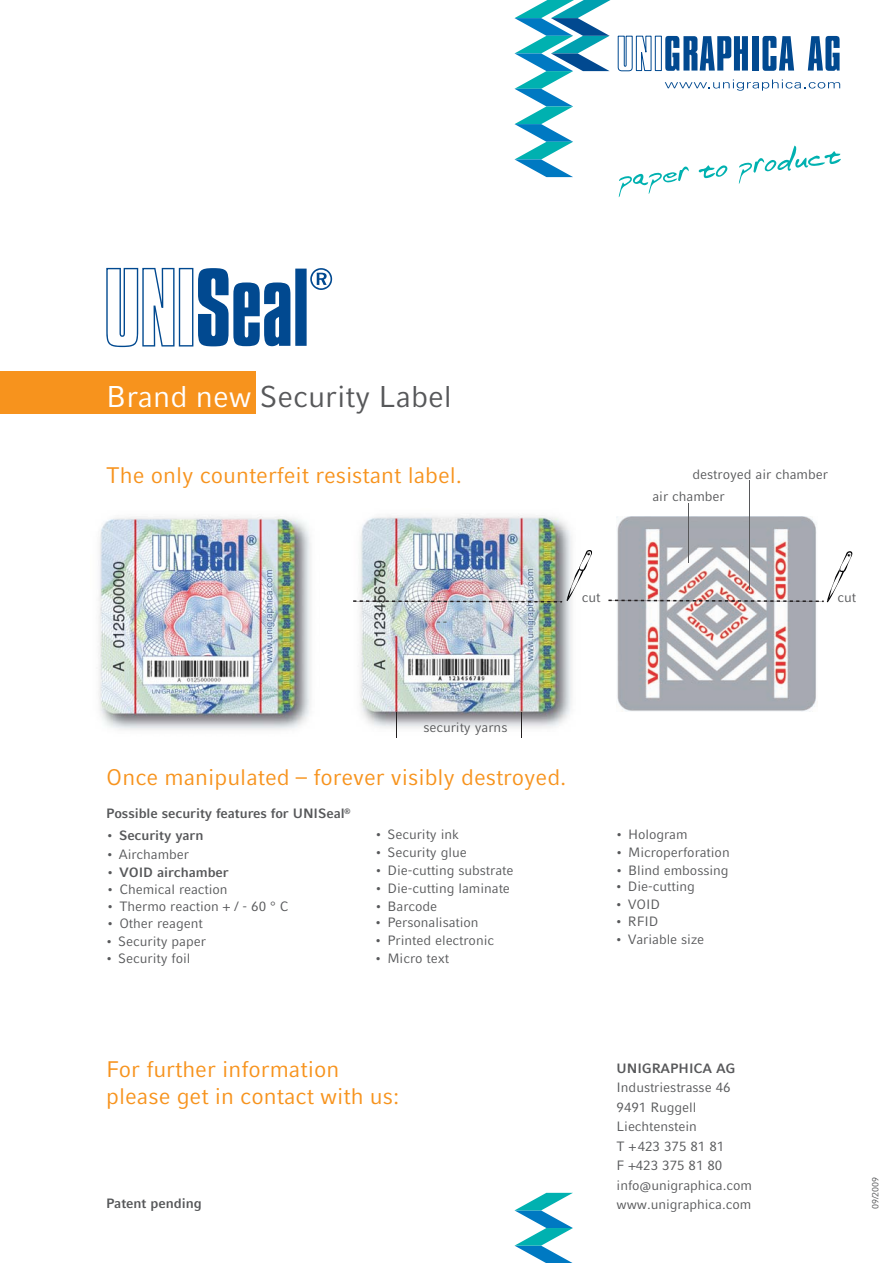
<style>
.page{position:relative;width:893px;height:1263px;background:#fff}
.page>*{position:absolute;margin:0;border:0;box-sizing:border-box;transform-origin:0 0}
.t1{font:30px "Compatil Fact LT Pro";color:#57585a}
.t2{font:22.5px/27px "Compatil Fact LT Pro";color:#f7931d}
.t3{font:13.5px/19.5px "Compatil Fact LT Pro";letter-spacing:-.005em;color:#57585a}
.t4{font:700 13.5px "Compatil Fact LT Pro";letter-spacing:-.005em;color:#57585a}
.t5{font:9px "Compatil Fact LT Pro";letter-spacing:-.005em;color:#57585a}
.s1{color:#fff}
.s2{font-weight:400}
</style>
<div class="page">
<img style="left:616px;top:516px;width:201px;height:195px">
<img style="left:359px;top:515px;width:213px;height:213px">
<div style="left:0;top:372px;width:255px;height:42px;background:#f7931d"></div>
<svg style="left:515px;top:0;width:326px;height:197px"></svg>
<svg style="left:106px;top:268px;width:226px;height:79px"></svg>
<svg style="left:514px;top:1193px;width:59px;height:70px"></svg>
<img style="left:98px;top:516px;width:213px;height:214px">
<svg style="left:396px;top:713px;width:1px;height:25px"></svg>
<svg style="left:521px;top:713px;width:1px;height:25px"></svg>
<img style="left:353px;top:550px;width:239px;height:53px">
<svg style="left:436px;top:621px;width:11px;height:3px"></svg>
<svg style="left:608px;top:551px;width:244px;height:52px"></svg>
<hr style="left:749px;top:481px;width:1px;height:109px;background:#57585a">
<hr style="left:688px;top:503px;width:1px;height:60px;background:#57585a">
<h1 class="t1" style="left:106px;top:379px;width:347px"><span class="s1">Brand new</span> Security Label</h1>
<h2 class="t2" style="left:106px;top:462px;width:357px">The only counterfeit resistant label.</h2>
<p class="t3" style="left:582px;top:587px;width:20px">cut</p>
<p class="t3" style="left:693px;top:464px;width:137px">destroyed air chamber</p>
<p class="t3" style="left:652px;top:486px;width:74px">air chamber</p>
<p class="t3" style="left:838px;top:587px;width:20px">cut</p>
<p class="t3" style="left:423px;top:717px;width:86px">security yarns</p>
<h2 class="t2" style="left:106px;top:763px;width:462px">Once manipulated – forever visibly destroyed.</h2>
<p class="t4" style="left:106px;top:805px;width:246px">Possible security features for UNISeal<sup>®</sup></p>
<p class="t4" style="left:106px;top:828px;width:99px"><span class="s2">•</span> Security yarn</p>
<p class="t3" style="left:106px;top:844px;width:85px">• Airchamber</p>
<p class="t3" style="left:107px;top:879px;width:123px">• Chemical reaction</p>
<p class="t3" style="left:107px;top:897px;width:183px">• Thermo reaction + / - 60 ° C</p>
<p class="t3" style="left:107px;top:913px;width:98px">• Other reagent</p>
<p class="t4" style="left:106px;top:864px;width:124px"><span class="s2">•</span> VOID airchamber</p>
<p class="t3" style="left:106px;top:931px;width:102px">• Security paper</p>
<p class="t3" style="left:106px;top:949px;width:86px">• Security foil</p>
<p class="t3" style="left:375px;top:824px;width:86px">• Security ink</p>
<p class="t3" style="left:375px;top:842px;width:93px">• Security glue</p>
<p class="t3" style="left:375px;top:860px;width:140px">• Die-cutting substrate</p>
<p class="t3" style="left:375px;top:878px;width:137px">• Die-cutting laminate</p>
<p class="t3" style="left:375px;top:896px;width:64px">• Barcode</p>
<p class="t3" style="left:375px;top:913px;width:106px">• Personalisation</p>
<p class="t3" style="left:375px;top:931px;width:121px">• Printed electronic</p>
<p class="t3" style="left:375px;top:948px;width:76px">• Micro text</p>
<h2 class="t2" style="left:106px;top:1056px;width:294px">For further information please get in contact with us:</h2>
<p class="t4" style="left:106px;top:1195px;width:97px">Patent pending</p>
<p class="t3" style="left:615px;top:824px;width:74px">• Hologram</p>
<p class="t3" style="left:615px;top:842px;width:116px">• Microperforation</p>
<p class="t3" style="left:615px;top:860px;width:115px">• Blind embossing</p>
<p class="t3" style="left:615px;top:876px;width:81px">• Die-cutting</p>
<p class="t3" style="left:615px;top:894px;width:47px">• VOID</p>
<p class="t3" style="left:615px;top:911px;width:45px">• RFID</p>
<p class="t3" style="left:615px;top:929px;width:91px">• Variable size</p>
<p class="t4" style="left:617px;top:1060px;width:120px">UNIGRAPHICA AG</p>
<p class="t3" style="left:617px;top:1077px;width:137px">Industriestrasse 46<br>9491 Ruggell<br>Liechtenstein<br>T + 423 375 81 81<br>F +423 375 81 80 info@unigraphica.com www.unigraphica.com</p>
<p class="t5" style="left:870px;top:1209px;width:34px;rotate:-90deg">09/2009</p>
</div>
